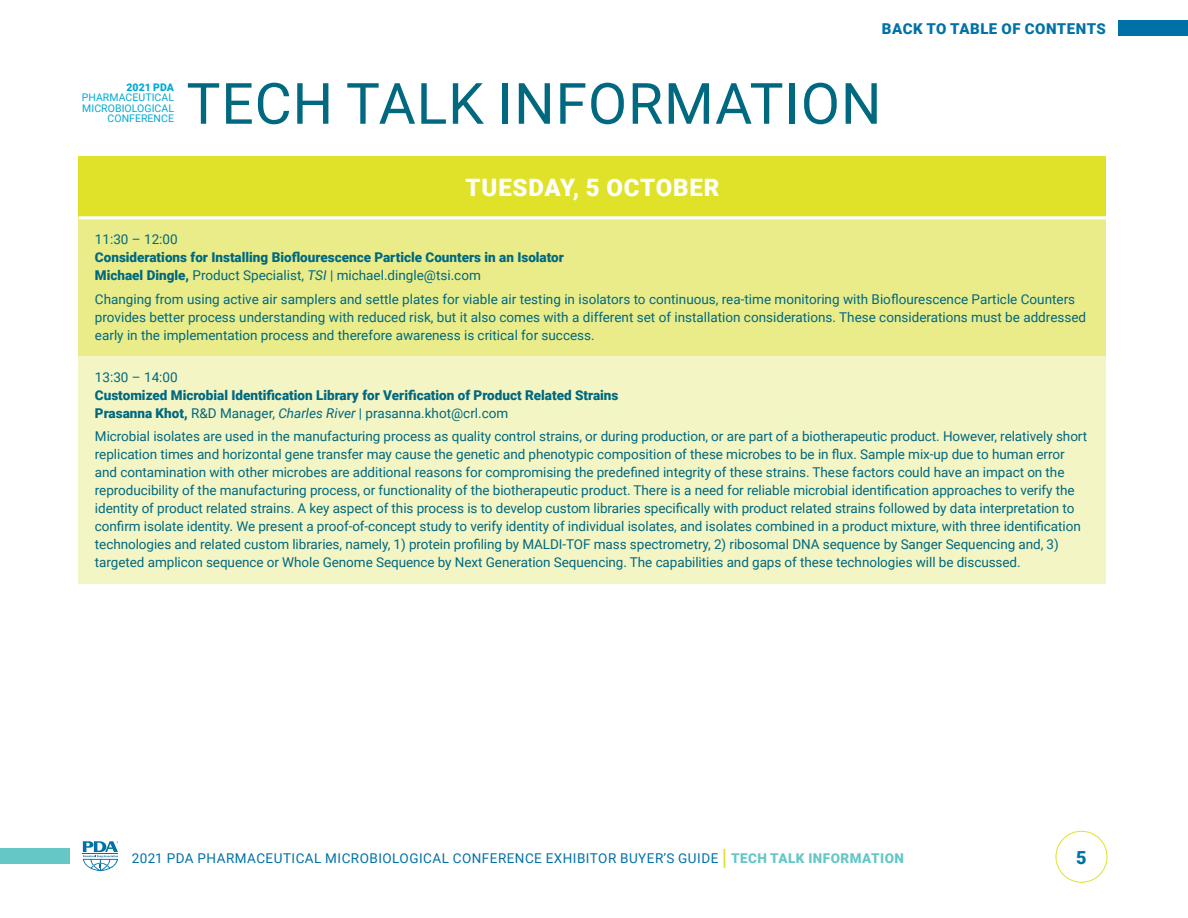
<style>
.page{position:relative;width:1188px;height:918px;background:#fff}
.page>*{position:absolute;margin:0;border:0;box-sizing:border-box;transform-origin:0 0}
.t1{font:57px "Roboto";letter-spacing:.015em;color:#00687f}
.t2{font:900 24px "Roboto";letter-spacing:.035em;color:#fff}
.t3{font:900 18px "Roboto";color:#0071a7}
.t4{font:900 15px "Roboto";letter-spacing:.035em;color:#0071a7}
.t5{font:13.5px/18px "Roboto";letter-spacing:-.005em;color:#00687f}
.t6{font:900 13.5px/18px "Roboto";color:#00687f}
.t7{font:13.5px "Roboto";letter-spacing:.035em;color:#0071a7}
.t8{font:10.5px/10.5px "Roboto";letter-spacing:.005em;color:#00aad3;text-align:right}
.t9{font:900 10.5px "Roboto";letter-spacing:.005em;color:#00aad3}
.s1{font-weight:400}
.s2{font-weight:400;font-style:italic}
.s3{font-size:22.5px;color:#dfe229}
.s4{font-weight:900;color:#65c7c6}
</style>
<div class="page">
<svg style="left:83px;top:841px;width:35px;height:30px"></svg>
<div style="left:1056px;top:831px;width:51px;height:52px;border:1px solid #dfe229;border-radius:50%"></div>
<div style="left:0;top:848px;width:69px;height:16px;background:#65c7c6"></div>
<div style="left:1119px;top:21px;width:69px;height:15px;background:#0071a7"></div>
<div style="left:79px;top:157px;width:1027px;height:61px;background:#dfe229"></div>
<div style="left:79px;top:218px;width:1027px;height:138px;background:#eaec8a"></div>
<div style="left:79px;top:356px;width:1027px;height:228px;background:#f3f5c4"></div>
<hr style="left:79px;top:216px;width:1027px;height:3px;background:#fff">
<p class="t4" style="left:882px;top:18px;width:226px">BACK TO TABLE OF CONTENTS</p>
<p class="t9" style="left:126px;top:80px;width:49px">2021 PDA</p>
<p class="t8" style="left:82px;top:92px;width:94px">PHARMACEUTICAL<br>MICROBIOLOGICAL<br>CONFERENCE</p>
<h1 class="t1" style="left:186px;top:64px;width:697px">TECH TALK INFORMATION</h1>
<h2 class="t2" style="left:466px;top:171px;width:255px">TUESDAY, 5 OCTOBER</h2>
<p class="t5" style="left:95px;top:230px;width:84px">11:30 – 12:00</p>
<p class="t6" style="left:95px;top:248px;width:471px">Considerations for Installing Bioflourescence Particle Counters in an Isolator<br>Michael Dingle, <span class="s1">Product Specialist,</span> <span class="s2">TSI</span> <span class="s1">| michael.dingle@tsi.com</span></p>
<p class="t5" style="left:95px;top:289px;width:993px">Changing from using active air samplers and settle plates for viable air testing in isolators to continuous, rea-time monitoring with Bioflourescence Particle Counters provides better process understanding with reduced risk, but it also comes with a different set of installation considerations. These considerations must be addressed early in the implementation process and therefore awareness is critical for success.</p>
<p class="t5" style="left:95px;top:368px;width:84px">13:30 – 14:00</p>
<p class="t6" style="left:95px;top:386px;width:525px">Customized Microbial Identification Library for Verification of Product Related Strains<br>Prasanna Khot, <span class="s1">R&amp;D Manager,</span> <span class="s2">Charles River</span> <span class="s1">| prasanna.khot@crl.com</span></p>
<p class="t5" style="left:95px;top:427px;width:994px">Microbial isolates are used in the manufacturing process as quality control strains, or during production, or are part of a biotherapeutic product. However, relatively short replication times and horizontal gene transfer may cause the genetic and phenotypic composition of these microbes to be in flux. Sample mix-up due to human error and contamination with other microbes are additional reasons for compromising the predefined integrity of these strains. These factors could have an impact on the reproducibility of the manufacturing process, or functionality of the biotherapeutic product. There is a need for reliable microbial identification approaches to verify the identity of product related strains. A key aspect of this process is to develop custom libraries specifically with product related strains followed by data interpretation to confirm isolate identity. We present a proof-of-concept study to verify identity of individual isolates, and isolates combined in a product mixture, with three identification technologies and related custom libraries, namely, 1) protein profiling by MALDI-TOF mass spectrometry, 2) ribosomal DNA sequence by Sanger Sequencing and, 3) targeted amplicon sequence or Whole Genome Sequence by Next Generation Sequencing. The capabilities and gaps of these technologies will be discussed.</p>
<p class="t7" style="left:132px;top:849px;width:774px">2021 PDA PHARMACEUTICAL MICROBIOLOGICAL CONFERENCE EXHIBITOR BUYER’S GUIDE <span class="s3">|</span> <span class="s4">TECH TALK INFORMATION</span></p>
<h3 class="t3" style="left:1076px;top:845px;width:12px">5</h3>
</div>
